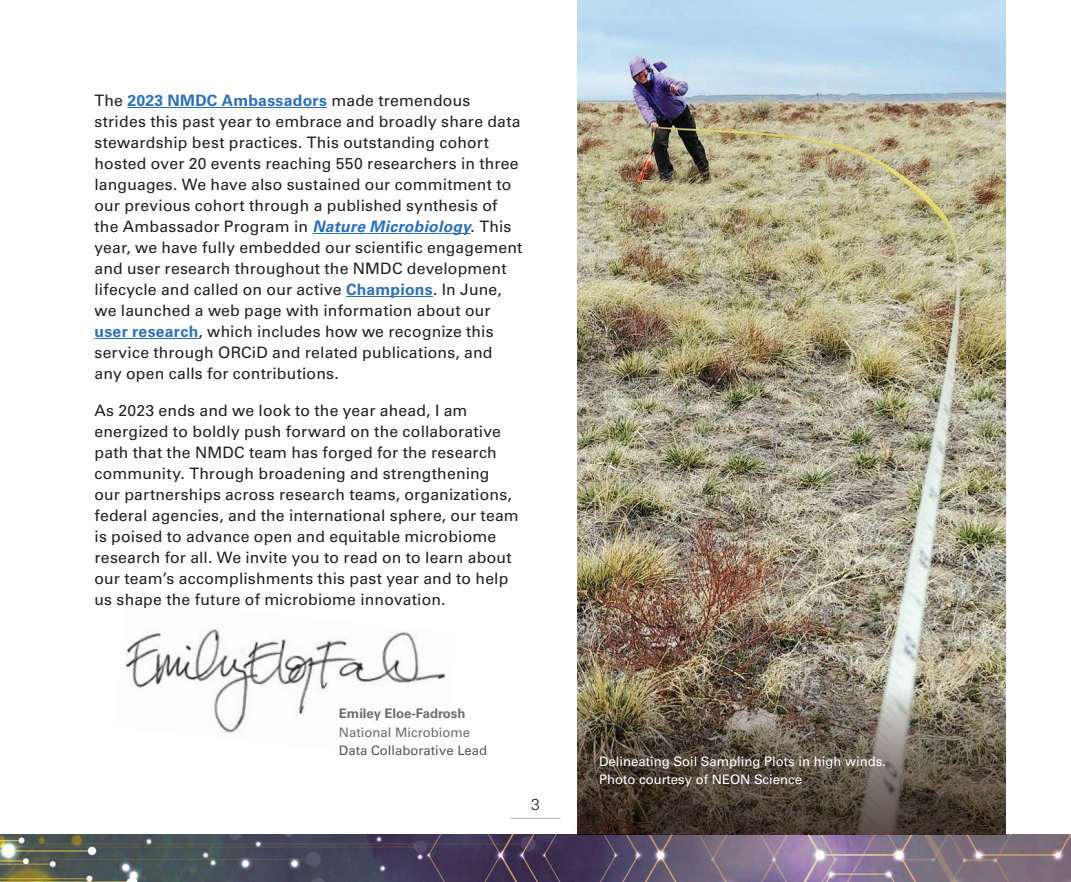
<style>
.page{position:relative;width:1071px;height:882px;background:#fff}
.page>*{position:absolute;margin:0;border:0;box-sizing:border-box;transform-origin:0 0}
.t1{font:15.75px/21px "Univers LT Std";letter-spacing:.01em;color:#231f20}
.t2{font:300 15.75px "Univers LT Std";color:#231f20}
.t3{font:13.12px/18.4px "Univers LT Std";color:#fff}
.t4{font:13.12px "Univers LT Std";color:#57585a}
.t5{font:700 13.12px "Univers LT Std";color:#6c6d70}
.t6{font:13.12px "Univers LT Std";color:#6c6d70}
.s1{font-weight:700;color:#2c70b8}
.s2{font-weight:700;font-style:italic;color:#2c70b8}
</style>
<div class="page">
<hr style="left:511px;top:818px;width:49px;height:1px;background:#b3b3b3">
<img style="left:125px;top:629px;width:321px;height:104px">
<hr style="left:127px;top:107px;width:200px;height:1px;background:#2c70b8">
<hr style="left:312px;top:233px;width:159px;height:1px;background:#2c70b8">
<hr style="left:346px;top:296px;width:87px;height:1px;background:#2c70b8">
<hr style="left:94px;top:338px;width:104px;height:1px;background:#2c70b8">
<img style="left:577px;top:0;width:428px;height:620px">
<img style="left:577px;top:620px;width:428px;height:214px">
<img style="left:0;top:834px;width:1071px;height:48px">
<p class="t1" style="left:94px;top:90px;width:429px">The <span class="s1">2023 NMDC Ambassadors</span> made tremendous strides this past year to embrace and broadly share data stewardship best practices. This outstanding cohort hosted over 20 events reaching 550 researchers in three languages. We have also sustained our commitment to our previous cohort through a published synthesis of the Ambassador Program in <span class="s2">Nature Microbiology</span>. This year, we have fully embedded our scientific engagement and user research throughout the NMDC development lifecycle and called on our active <span class="s1">Champions</span>. In June, we launched a web page with information about our <span class="s1">user research</span>, which includes how we recognize this service through ORCiD and related publications, and any open calls for contributions.</p>
<p class="t1" style="left:94px;top:400px;width:426px">As 2023 ends and we look to the year ahead, I am energized to boldly push forward on the collaborative path that the NMDC team has forged for the research community. Through broadening and strengthening our partnerships across research teams, organizations, federal agencies, and the international sphere, our team is poised to advance open and equitable microbiome research for all. We invite you to read on to learn about our team’s accomplishments this past year and to help us shape the future of microbiome innovation.</p>
<p class="t5" style="left:339px;top:706px;width:128px">Emiley Eloe-Fadrosh</p>
<p class="t6" style="left:339px;top:724px;width:133px">National Microbiome</p>
<p class="t4" style="left:339px;top:743px;width:150px">Data Collaborative Lead</p>
<p class="t2" style="left:531px;top:795px;width:10px">3</p>
<p class="t3" style="left:599px;top:752px;width:288px">Delineating Soil Sampling Plots in high winds.<br>Photo courtesy of NEON Science</p>
</div>
